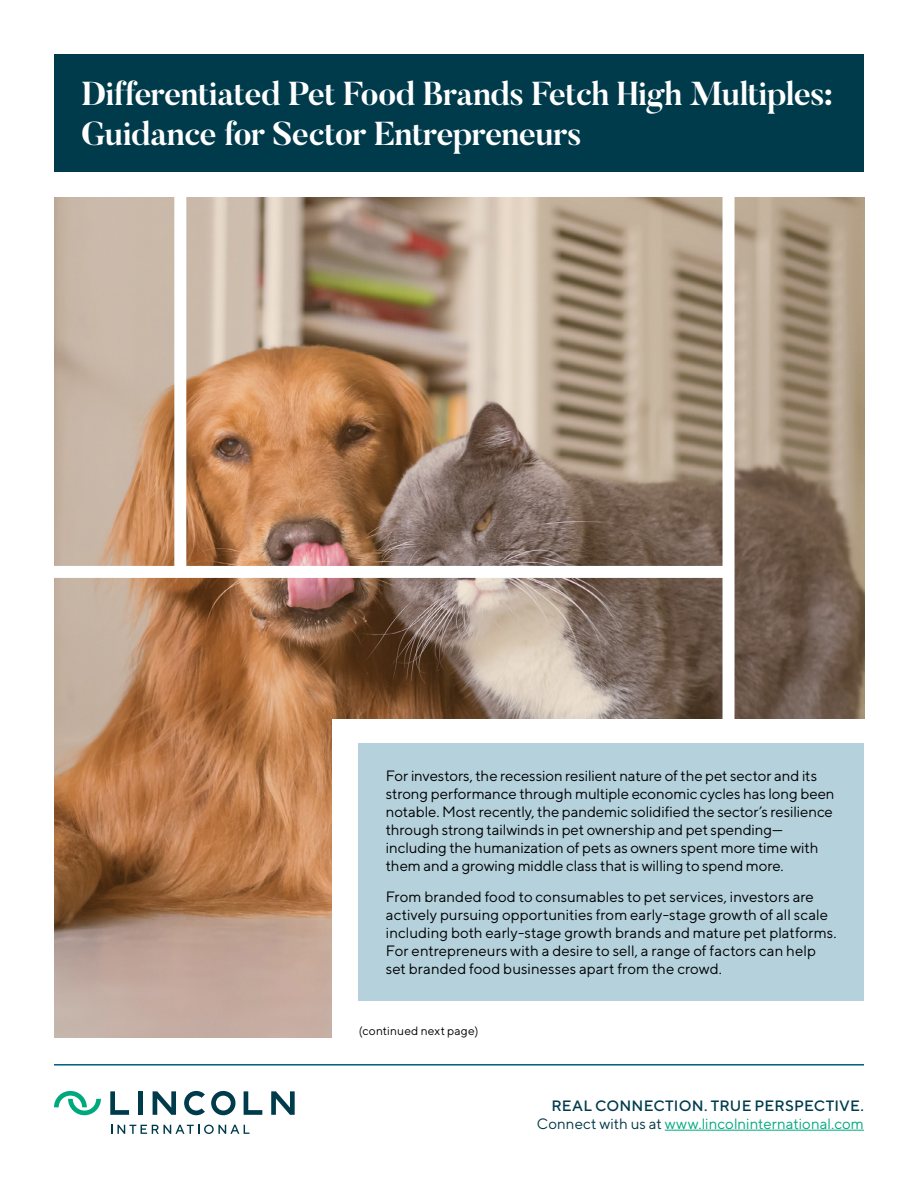
<style>
.page{position:relative;width:918px;height:1188px;background:#fff}
.page>*{position:absolute;margin:0;border:0;box-sizing:border-box;transform-origin:0 0}
.t1{font:700 33px/39.6px "Butler";letter-spacing:-.025em;color:#fff}
.t2{font:15px/18px "TT Norms";letter-spacing:-.005em;color:#000}
.t3{font:500 15px/18px "TT Norms";letter-spacing:.01em;color:#003b4c;text-align:right}
.t4{font:12px "TT Norms";letter-spacing:.015em;color:#000}
.s1{font-weight:400;color:#003644}
.s2{font-weight:400;color:#00a87e}
</style>
<div class="page">
<div style="left:138px;top:1091px;width:5px;height:24px;background:#003b4c"></div>
<svg style="left:153px;top:1091px;width:23px;height:24px"></svg>
<svg style="left:110px;top:1091px;width:19px;height:24px"></svg>
<svg style="left:271px;top:1091px;width:24px;height:24px"></svg>
<svg style="left:244px;top:1091px;width:18px;height:24px"></svg>
<svg style="left:184px;top:1091px;width:21px;height:24px"></svg>
<svg style="left:211px;top:1091px;width:25px;height:24px"></svg>
<svg style="left:54px;top:1091px;width:47px;height:24px"></svg>
<svg style="left:111px;top:1125px;width:138px;height:9px"></svg>
<hr style="left:665px;top:1130px;width:199px;height:1px;background:#00a87e">
<img style="left:332px;top:197px;width:532px;height:521px">
<div style="left:359px;top:743px;width:505px;height:258px;background:#b4d1dc"></div>
<hr style="left:54px;top:1064px;width:810px;height:2px;background:#005a81">
<div style="left:54px;top:54px;width:810px;height:118px;background:#003b4c"></div>
<img style="left:54px;top:197px;width:278px;height:840px">
<div style="left:49px;top:566px;width:680px;height:12px;background:#fff"></div>
<div style="left:723px;top:185px;width:12px;height:549px;background:#fff"></div>
<div style="left:174px;top:185px;width:12px;height:387px;background:#fff"></div>
<h1 class="t1" style="left:81px;top:74px;width:754px">Differentiated Pet Food Brands Fetch High Multiples:<br>Guidance for Sector Entrepreneurs</h1>
<p class="t2" style="left:386px;top:766px;width:450px">For investors, the recession resilient nature of the pet sector and its strong performance through multiple economic cycles has long been notable. Most recently, the pandemic solidified the sector’s resilience through strong tailwinds in pet ownership and pet spending— including the humanization of pets as owners spent more time with them and a growing middle class that is willing to spend more.</p>
<p class="t2" style="left:386px;top:888px;width:452px">From branded food to consumables to pet services, investors are actively pursuing opportunities from early-stage growth of all scale including both early-stage growth brands and mature pet platforms.<br>For entrepreneurs with a desire to sell, a range of factors can help set branded food businesses apart from the crowd.</p>
<p class="t4" style="left:359px;top:1023px;width:121px">(continued next page)</p>
<p class="t3" style="left:537px;top:1096px;width:329px">REAL CONNECTION. TRUE PERSPECTIVE.<br><span class="s1">Connect with us at</span> <span class="s2">www.lincolninternational.com</span></p>
</div>
